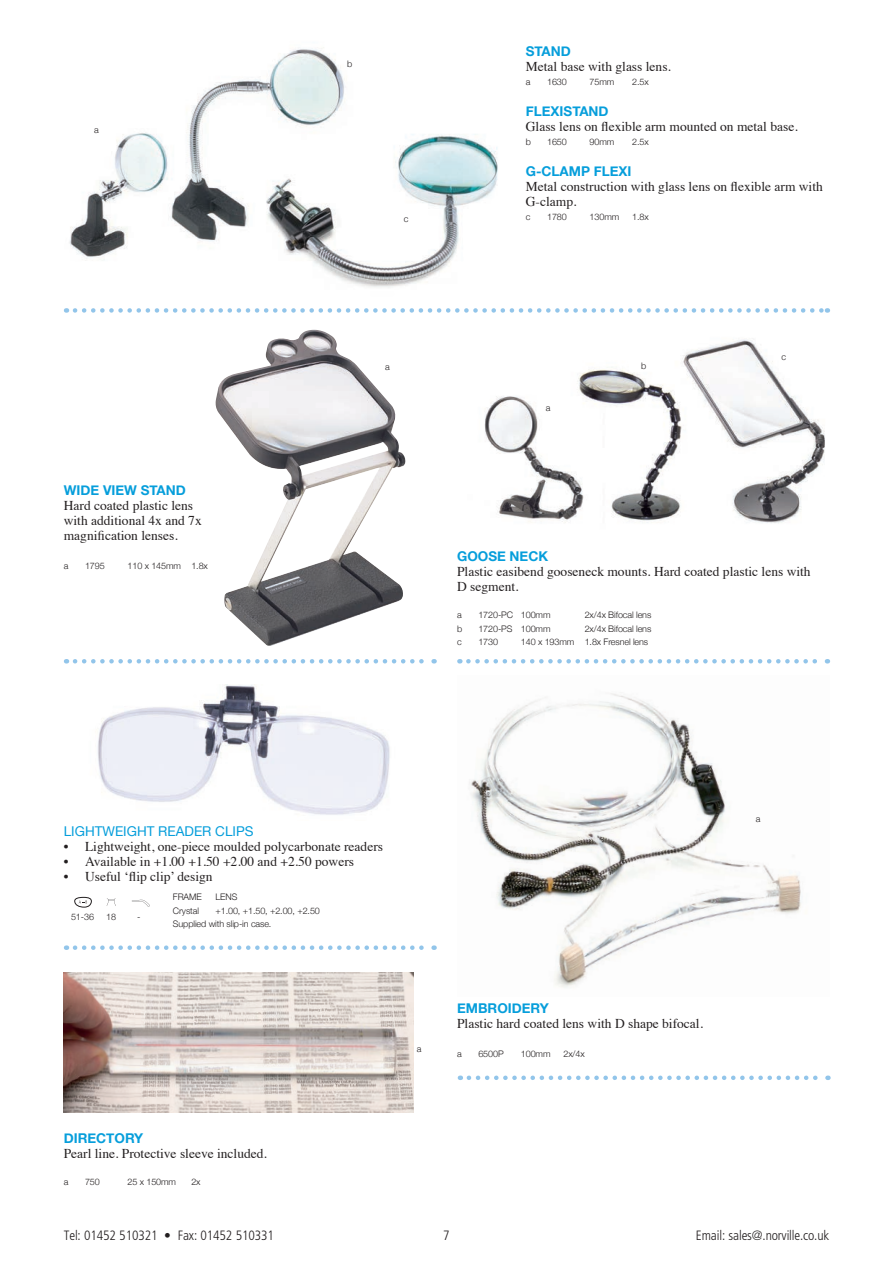
<style>
.page{position:relative;width:893px;height:1263px;background:#fff}
.page>*{position:absolute;margin:0;border:0;box-sizing:border-box;transform-origin:0 0}
.LVA_Details{font:13.5px/15px "Times";color:#231f20}
.LVA_Title{font:700 13.5px "Helvetica Neue";color:#069edb}
.Body_copy_sans{font:300 condensed 13.5px "Frutiger LT Pro";letter-spacing:-.01em;color:#231f20}
.LVA_Details-2{font:13.5px "Helvetica Neue";color:#069edb}
.LVA_Specifications{font:300 9px "Helvetica Neue";letter-spacing:-.01em;color:#231f20}
</style>
<div class="page">
<img style="left:97px;top:684px;width:293px;height:131px">
<img style="left:469px;top:693px;width:332px;height:295px">
<img style="left:69px;top:47px;width:429px;height:241px">
<img style="left:484px;top:339px;width:341px;height:184px">
<svg style="left:75px;top:308px;width:753px;height:5px"></svg>
<svg style="left:75px;top:659px;width:360px;height:4px"></svg>
<svg style="left:468px;top:659px;width:360px;height:4px"></svg>
<img style="left:215px;top:330px;width:191px;height:316px">
<svg style="left:75px;top:945px;width:360px;height:5px"></svg>
<svg style="left:469px;top:1075px;width:359px;height:5px"></svg>
<svg style="left:132px;top:900px;width:18px;height:7px"></svg>
<svg style="left:106px;top:898px;width:10px;height:8px"></svg>
<svg style="left:75px;top:897px;width:17px;height:10px"></svg>
<img style="left:64px;top:972px;width:350px;height:140px">
<p class="LVA_Specifications" style="left:94px;top:123px;width:6px">a</p>
<p class="LVA_Title" style="left:64px;top:480px;width:123px">WIDE VIEW STAND</p>
<p class="LVA_Details" style="left:64px;top:497px;width:139px">Hard coated plastic lens with additional 4x and 7x magnification lenses.</p>
<p class="LVA_Specifications" style="left:64px;top:558px;width:6px">a</p>
<p class="LVA_Specifications" style="left:85px;top:558px;width:21px">1795</p>
<p class="LVA_Specifications" style="left:128px;top:558px;width:82px">110 x 145mm 1.8x</p>
<p class="LVA_Specifications" style="left:347px;top:57px;width:7px">b</p>
<p class="LVA_Specifications" style="left:404px;top:212px;width:6px">c</p>
<p class="LVA_Specifications" style="left:385px;top:359px;width:6px">a</p>
<p class="LVA_Title" style="left:526px;top:41px;width:47px">STAND</p>
<p class="LVA_Details" style="left:526px;top:58px;width:147px">Metal base with glass lens.</p>
<p class="LVA_Specifications" style="left:526px;top:74px;width:6px">a</p>
<p class="LVA_Specifications" style="left:547px;top:74px;width:21px">1630</p>
<p class="LVA_Specifications" style="left:590px;top:74px;width:26px">75mm</p>
<p class="LVA_Specifications" style="left:632px;top:74px;width:18px">2.5x</p>
<p class="LVA_Title" style="left:526px;top:101px;width:84px">FLEXISTAND</p>
<p class="LVA_Details" style="left:526px;top:118px;width:273px">Glass lens on flexible arm mounted on metal base.</p>
<p class="LVA_Specifications" style="left:526px;top:134px;width:7px">b</p>
<p class="LVA_Specifications" style="left:547px;top:134px;width:21px">1650</p>
<p class="LVA_Specifications" style="left:590px;top:134px;width:26px">90mm</p>
<p class="LVA_Specifications" style="left:632px;top:134px;width:18px">2.5x</p>
<p class="LVA_Title" style="left:526px;top:161px;width:107px">G-CLAMP FLEXI</p>
<p class="LVA_Details" style="left:526px;top:178px;width:298px">Metal construction with glass lens on flexible arm with<br>G-clamp.</p>
<p class="LVA_Specifications" style="left:526px;top:209px;width:6px">c</p>
<p class="LVA_Specifications" style="left:547px;top:209px;width:21px">1780</p>
<p class="LVA_Specifications" style="left:590px;top:209px;width:31px">130mm</p>
<p class="LVA_Specifications" style="left:632px;top:209px;width:18px">1.8x</p>
<p class="LVA_Specifications" style="left:546px;top:400px;width:6px">a</p>
<p class="LVA_Specifications" style="left:641px;top:359px;width:7px">b</p>
<p class="LVA_Specifications" style="left:781px;top:350px;width:6px">c</p>
<p class="LVA_Title" style="left:457px;top:546px;width:93px">GOOSE NECK</p>
<p class="LVA_Details" style="left:457px;top:563px;width:355px">Plastic easibend gooseneck mounts. Hard coated plastic lens with<br>D segment.</p>
<p class="LVA_Specifications" style="left:457px;top:608px;width:6px">a</p>
<p class="LVA_Specifications" style="left:478px;top:608px;width:74px">1720-PC 100mm</p>
<p class="LVA_Specifications" style="left:585px;top:608px;width:68px">2x/4x Bifocal lens</p>
<p class="LVA_Specifications" style="left:457px;top:621px;width:7px">b</p>
<p class="LVA_Specifications" style="left:478px;top:621px;width:74px">1720-PS 100mm</p>
<p class="LVA_Specifications" style="left:585px;top:621px;width:68px">2x/4x Bifocal lens</p>
<p class="LVA_Specifications" style="left:457px;top:635px;width:6px">c</p>
<p class="LVA_Specifications" style="left:478px;top:635px;width:21px">1730</p>
<p class="LVA_Specifications" style="left:521px;top:635px;width:129px">140 x 193mm 1. 8x Fresnel lens</p>
<p class="LVA_Details-2" style="left:64px;top:822px;width:191px">LIGHTWEIGHT READER CLIPS</p>
<p class="LVA_Details" style="left:64px;top:838px;width:321px">• Lightweight, one-piece moulded polycarbonate readers</p>
<p class="LVA_Details" style="left:64px;top:853px;width:292px">• Available in +1.00 +1.50 +2.00 and +2.50 powers</p>
<p class="LVA_Details" style="left:64px;top:868px;width:150px">• Useful ‘flip clip’ design</p>
<p class="LVA_Specifications" style="left:71px;top:909px;width:24px">51-36</p>
<p class="LVA_Specifications" style="left:106px;top:909px;width:11px">18</p>
<p class="LVA_Specifications" style="left:137px;top:909px;width:5px">-</p>
<p class="LVA_Specifications" style="left:173px;top:890px;width:30px">FRAME</p>
<p class="LVA_Specifications" style="left:215px;top:890px;width:23px">LENS</p>
<p class="LVA_Specifications" style="left:173px;top:903px;width:28px">Crystal</p>
<p class="LVA_Specifications" style="left:215px;top:903px;width:106px">+1.00, +1.50, +2.00, +2.50</p>
<p class="LVA_Specifications" style="left:173px;top:917px;width:98px">Supplied with slip-in case.</p>
<p class="LVA_Title" style="left:64px;top:1127px;width:81px">DIRECTORY</p>
<p class="LVA_Details" style="left:64px;top:1144px;width:205px">Pearl line. Protective sleeve included.</p>
<p class="LVA_Specifications" style="left:64px;top:1174px;width:6px">a</p>
<p class="LVA_Specifications" style="left:85px;top:1174px;width:16px">750</p>
<p class="LVA_Specifications" style="left:128px;top:1174px;width:50px">25 x 150mm</p>
<p class="LVA_Specifications" style="left:191px;top:1174px;width:11px">2x</p>
<p class="LVA_Specifications" style="left:417px;top:1042px;width:6px">a</p>
<p class="LVA_Title" style="left:457px;top:998px;width:93px">EMBROIDERY</p>
<p class="LVA_Details" style="left:457px;top:1015px;width:247px">Plastic hard coated lens with D shape bifocal.</p>
<p class="LVA_Specifications" style="left:457px;top:1046px;width:6px">a</p>
<p class="LVA_Specifications" style="left:478px;top:1046px;width:27px">6500P</p>
<p class="LVA_Specifications" style="left:521px;top:1046px;width:31px">100mm</p>
<p class="LVA_Specifications" style="left:563px;top:1046px;width:23px">2x/4x</p>
<p class="LVA_Specifications" style="left:756px;top:812px;width:6px">a</p>
<p class="Body_copy_sans" style="left:64px;top:1228px;width:212px">Tel: 01452 510321 • Fax: 01452 510331</p>
<p class="Body_copy_sans" style="left:443px;top:1228px;width:8px">7</p>
<p class="Body_copy_sans" style="left:696px;top:1228px;width:135px">Email: sales@.norville.co.uk</p>
</div>
